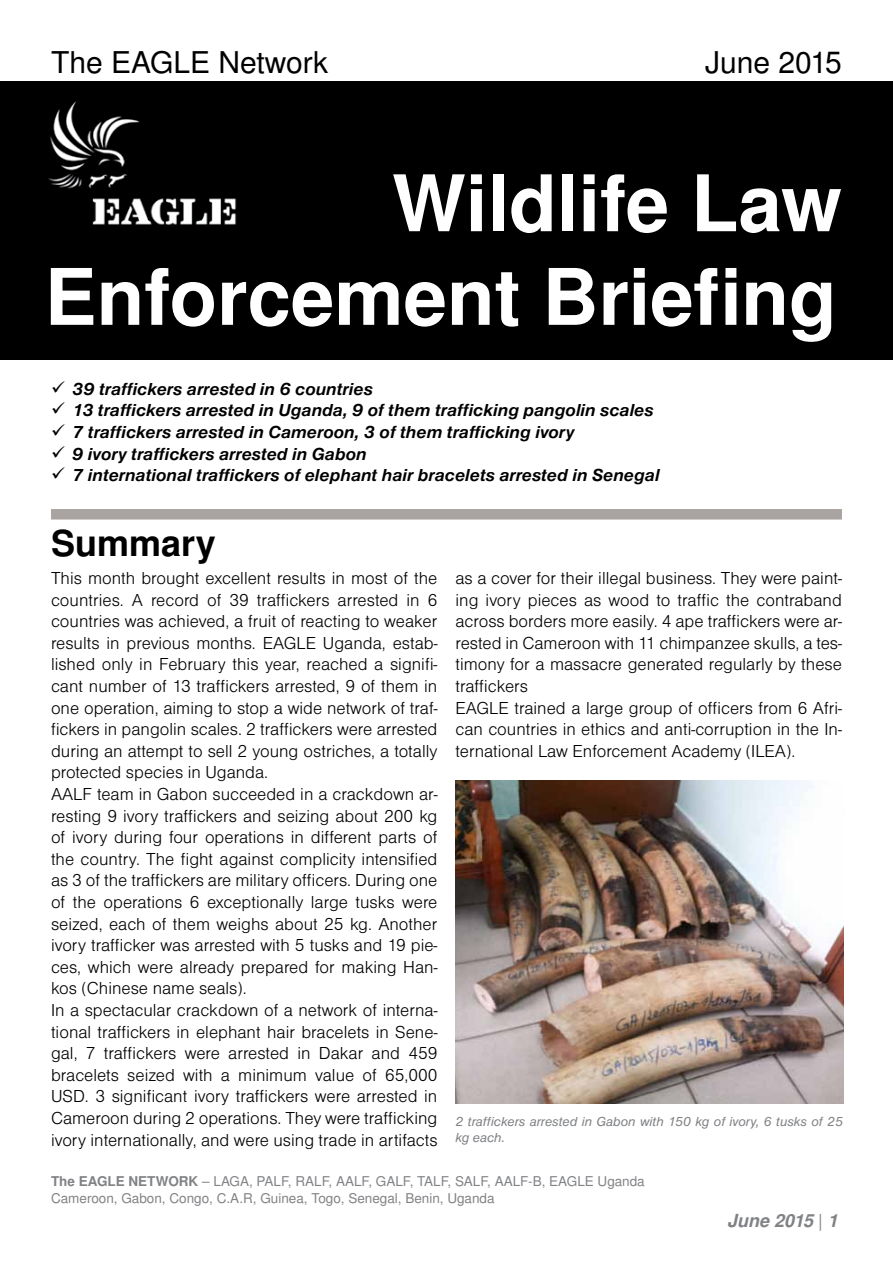
<style>
.page{position:relative;width:893px;height:1263px;background:#fff}
.page>*{position:absolute;margin:0;border:0;box-sizing:border-box;transform-origin:0 0}
.t1{font:700 78px/93.6px "Nimbus Sans LOT";color:#fff;text-align:right}
.t2{font:700 36px "Nimbus Sans LOT";color:#000}
.t3{font:30px "Nimbus Sans LOT";color:#000}
.t4{font:18px/21.6px "Nimbus Sans DOT Ligh";color:#000}
.t5{font:italic 700 18px/21.6px "Nimbus Sans DOT";color:#000}
.t6{font:italic 700 18px "Nimbus Sans LOT";color:#808285}
.t7{font:13.5px/16.2px "Nimbus Sans LOT";color:#808285}
.t8{font:italic 13.5px/16.2px "Nimbus Sans DOT";color:#808285}
.s1{font-weight:700}
.s2{font-weight:400;font-style:normal}
</style>
<div class="page">
<div style="left:0;top:81px;width:893px;height:278px;background:#000"></div>
<img style="left:48px;top:101px;width:189px;height:125px">
<div style="left:51px;top:509px;width:791px;height:10px;background:#a9a3a1"></div>
<img style="left:455px;top:780px;width:388px;height:323px">
<h3 class="t3" style="left:51px;top:44px;width:278px">The EAGLE Network</h3>
<h3 class="t3" style="left:705px;top:44px;width:138px">June 2015</h3>
<h1 class="t1" style="left:45px;top:160px;width:799px">Wildlife Law<br>Enforcement Briefing</h1>
<p class="t5" style="left:72px;top:378px;width:589px">39 traffickers arrested in 6 countries<br>13 traffickers arrested in Uganda, 9 of them trafficking pangolin scales 7 traffickers arrested in Cameroon, 3 of them trafficking ivory<br>9 ivory traffickers arrested in Gabon<br>7 international traffickers of elephant hair bracelets arrested in Senegal</p>
<h2 class="t2" style="left:51px;top:521px;width:166px">Summary</h2>
<p class="t4" style="left:51px;top:567px;width:388px">This month brought excellent results in most of the countries. A record of 39 traffickers arrested in 6 countries was achieved, a fruit of reacting to weaker results in previous months. EAGLE Uganda, estab&shy;lished only in February this year, reached a signifi&shy;cant number of 13 traffickers arrested, 9 of them in one operation, aiming to stop a wide network of traf&shy;fickers in pangolin scales. 2 traffickers were arrested during an attempt to sell 2 young ostriches, a totally protected species in Uganda.<br>AALF team in Gabon succeeded in a crackdown ar&shy;resting 9 ivory traffickers and seizing about 200 kg of ivory during four operations in different parts of the country. The fight against complicity intensified as 3 of the traffickers are military officers. During one of the operations 6 exceptionally large tusks were seized, each of them weighs about 25 kg. Another ivory trafficker was arrested with 5 tusks and 19 pie&shy;ces, which were already prepared for making Han&shy;kos (Chinese name seals).<br>In a spectacular crackdown of a network of interna&shy;tional traffickers in elephant hair bracelets in Sene&shy;gal, 7 traffickers were arrested in Dakar and 459 bracelets seized with a minimum value of 65,000<br>USD. 3 significant ivory traffickers were arrested in Cameroon during 2 operations. They were trafficking ivory internationally, and were using trade in artifacts</p>
<p class="t4" style="left:455px;top:567px;width:388px">as a cover for their illegal business. They were paint&shy;ing ivory pieces as wood to traffic the contraband across borders more easily. 4 ape traffickers were ar&shy;rested in Cameroon with 11 chimpanzee skulls, a tes&shy;timony for a massacre generated regularly by these traffickers<br>EAGLE trained a large group of officers from 6 Afri&shy;can countries in ethics and anti-corruption in the In&shy;ternational Law Enforcement Academy (ILEA).</p>
<p class="t8" style="left:455px;top:1114px;width:389px">2 traffickers arrested in Gabon with 150 kg of ivory, 6 tusks of 25 kg each.</p>
<p class="t7" style="left:51px;top:1174px;width:595px"><span class="s1">The EAGLE NETWORK</span> – LAGA, PALF, RALF, AALF, GALF, TALF, SALF, AALF-B, EAGLE Uganda<br>Cameroon, Gabon, Congo, C.A.R, Guinea, Togo, Senegal, Benin, Uganda</p>
<p class="t6" style="left:727px;top:1210px;width:112px">June 2015 <span class="s2">|</span> 1</p>
</div>
